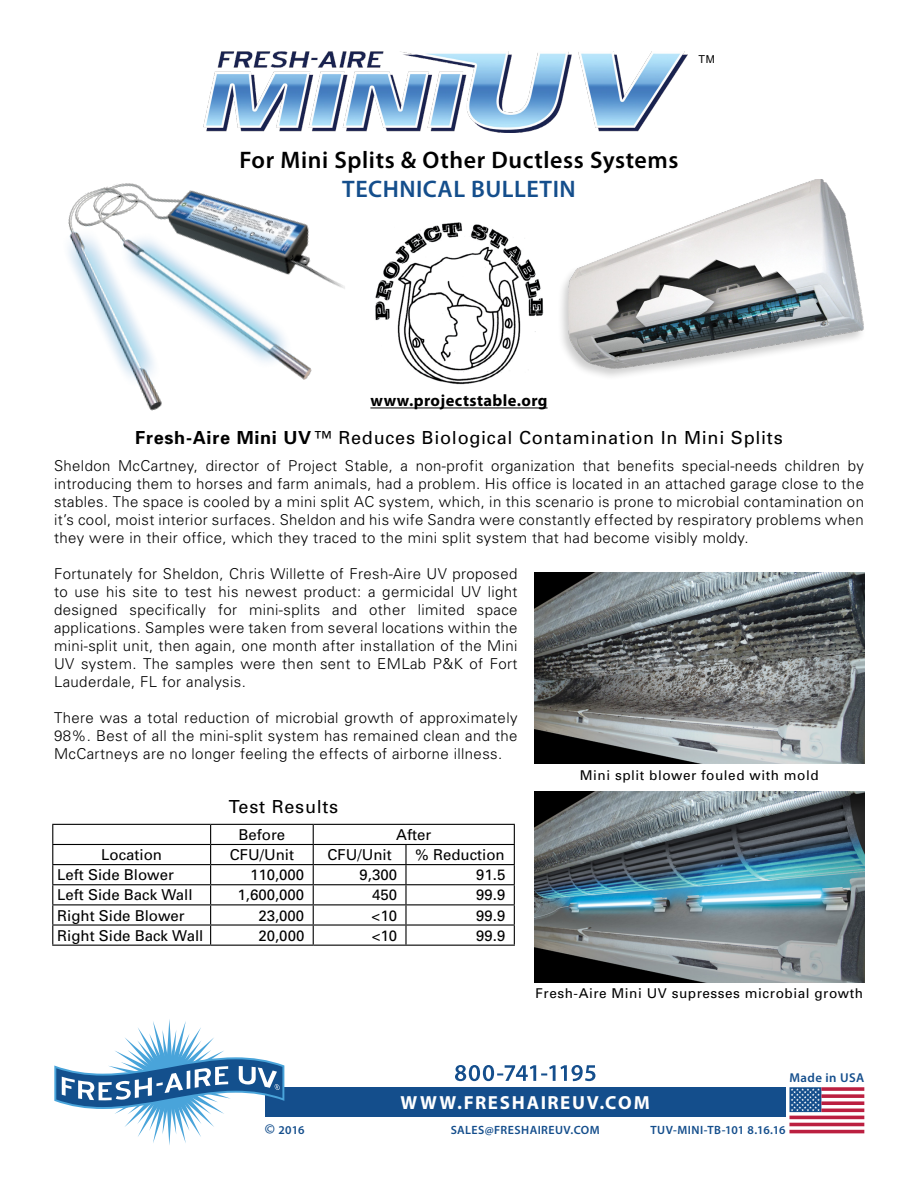
<style>
.page{position:relative;width:918px;height:1188px;background:#fff}
.page>*{position:absolute;margin:0;border:0;box-sizing:border-box;transform-origin:0 0}
.t1{font:600 24px "Myriad Pro";letter-spacing:.025em;color:#000}
.t2{font:600 24px "Myriad Pro";letter-spacing:.02em;color:#144e8c}
.t3{font:700 19.05px "Myriad Pro";letter-spacing:.095em;color:#fff}
.t4{font:18px "Univers";letter-spacing:.04em;color:#000}
.t5{font:700 16.5px "Myriad Pro";letter-spacing:.025em;color:#000}
.t6{font:300 15px/18px "Univers";letter-spacing:.025em;color:#000;text-align:justify}
.t7{font:15px "Univers";color:#000}
.t8{font:13.5px "Univers";letter-spacing:.04em;color:#000}
.t9{font:600 12.9px "Myriad Pro";letter-spacing:.03em;color:#144e8c}
.t10{font:600 12px "Myriad Pro";letter-spacing:.03em;color:#144e8c}
.t11{font:10.95px "Arial";color:#000}
.s1{font-weight:700}
.s2{font-size:15px}
</style>
<div class="page">
<img style="left:375px;top:222px;width:169px;height:163px">
<hr style="left:370px;top:408px;width:178px;height:1px;background:#000">
<img style="left:534px;top:791px;width:331px;height:191px">
<img style="left:534px;top:572px;width:331px;height:192px">
<img style="left:68px;top:183px;width:277px;height:228px">
<div style="left:557px;top:178px;width:310px;height:203px;background:#000;opacity:.2"></div>
<img style="left:568px;top:179px;width:296px;height:190px">
<img style="left:203px;top:51px;width:484px;height:82px">
<hr style="left:52px;top:824px;width:159px;height:1px;background:#000">
<hr style="left:211px;top:824px;width:102px;height:1px;background:#000">
<hr style="left:313px;top:824px;width:93px;height:1px;background:#000">
<hr style="left:406px;top:824px;width:109px;height:1px;background:#000">
<hr style="left:52px;top:844px;width:159px;height:1px;background:#000">
<hr style="left:211px;top:844px;width:102px;height:1px;background:#000">
<hr style="left:313px;top:844px;width:93px;height:1px;background:#000">
<hr style="left:406px;top:844px;width:109px;height:1px;background:#000">
<hr style="left:52px;top:864px;width:159px;height:1px;background:#000">
<hr style="left:211px;top:864px;width:102px;height:1px;background:#000">
<hr style="left:313px;top:864px;width:93px;height:1px;background:#000">
<hr style="left:406px;top:864px;width:109px;height:1px;background:#000">
<hr style="left:52px;top:884px;width:159px;height:1px;background:#000">
<hr style="left:211px;top:884px;width:102px;height:1px;background:#000">
<hr style="left:313px;top:884px;width:93px;height:1px;background:#000">
<hr style="left:406px;top:884px;width:109px;height:1px;background:#000">
<hr style="left:52px;top:904px;width:159px;height:1px;background:#000">
<hr style="left:211px;top:904px;width:102px;height:1px;background:#000">
<hr style="left:313px;top:904px;width:93px;height:1px;background:#000">
<hr style="left:406px;top:904px;width:109px;height:1px;background:#000">
<hr style="left:52px;top:924px;width:159px;height:2px;background:#000">
<svg style="left:52px;top:825px;width:1px;height:120px"></svg>
<hr style="left:211px;top:924px;width:102px;height:2px;background:#000">
<svg style="left:210px;top:825px;width:1px;height:120px"></svg>
<hr style="left:313px;top:924px;width:93px;height:2px;background:#000">
<svg style="left:313px;top:825px;width:1px;height:120px"></svg>
<hr style="left:406px;top:924px;width:109px;height:2px;background:#000">
<svg style="left:405px;top:845px;width:2px;height:100px"></svg>
<svg style="left:514px;top:825px;width:1px;height:120px"></svg>
<hr style="left:52px;top:945px;width:159px;height:1px;background:#000">
<hr style="left:211px;top:945px;width:102px;height:1px;background:#000">
<hr style="left:313px;top:945px;width:93px;height:1px;background:#000">
<hr style="left:406px;top:945px;width:109px;height:1px;background:#000">
<div style="left:265px;top:1087px;width:521px;height:30px;background:#144e8c"></div>
<svg style="left:789px;top:1087px;width:32px;height:25px"></svg>
<svg style="left:821px;top:1087px;width:43px;height:4px"></svg>
<svg style="left:821px;top:1094px;width:43px;height:4px"></svg>
<svg style="left:821px;top:1101px;width:43px;height:4px"></svg>
<hr style="left:821px;top:1109px;width:43px;height:3px;background:#bb1f40">
<hr style="left:789px;top:1116px;width:75px;height:3px;background:#bb1f40">
<hr style="left:789px;top:1123px;width:75px;height:3px;background:#bb1f40">
<hr style="left:789px;top:1130px;width:75px;height:3px;background:#bb1f40">
<svg style="left:455px;top:1065px;width:140px;height:16px"></svg>
<svg style="left:54px;top:1019px;width:230px;height:126px"></svg>
<p class="t11" style="left:698px;top:51px;width:18px">TM</p>
<h1 class="t1" style="left:239px;top:146px;width:441px">For Mini Splits &amp; Other Ductless Systems</h1>
<h1 class="t2" style="left:342px;top:176px;width:235px">TECHNICAL BULLETIN</h1>
<p class="t5" style="left:370px;top:391px;width:179px">www.projectstable.org</p>
<p class="t4" style="left:135px;top:427px;width:649px"><span class="s1">Fresh-Aire Mini UV</span> ™ Reduces Biological Contamination In Mini Splits</p>
<p class="t6" style="left:54px;top:457px;width:812px">Sheldon McCartney, director of Project Stable, a non-profit organization that benefits special-needs children by introducing them to horses and farm animals, had a problem. His office is located in an attached garage close to the stables. The space is cooled by a mini split AC system, which, in this scenario is prone to microbial contamination on it’s cool, moist interior surfaces. Sheldon and his wife Sandra were constantly effected by respiratory problems when they were in their office, which they traced to the mini split system that had become visibly moldy.</p>
<p class="t6" style="left:54px;top:565px;width:465px">Fortunately for Sheldon, Chris Willette of Fresh-Aire UV proposed to use his site to test his newest product: a germicidal UV light designed specifically for mini-splits and other limited space applications. Samples were taken from several locations within the mini-split unit, then again, one month after installation of the Mini UV system. The samples were then sent to EMLab P&amp;K of Fort Lauderdale, FL for analysis.</p>
<p class="t6" style="left:54px;top:709px;width:465px">There was a total reduction of microbial growth of approximately 98%. Best of all the mini-split system has remained clean and the McCartneys are no longer feeling the effects of airborne illness.</p>
<p class="t4" style="left:229px;top:796px;width:111px">Test Results</p>
<p class="t7" style="left:239px;top:826px;width:48px">Before</p>
<p class="t7" style="left:396px;top:826px;width:36px">After</p>
<p class="t7" style="left:101px;top:846px;width:62px">Location</p>
<p class="t7" style="left:230px;top:846px;width:66px">CFU/Unit</p>
<p class="t7" style="left:328px;top:846px;width:66px">CFU/Unit</p>
<p class="t7" style="left:416px;top:846px;width:91px">% Reduction</p>
<p class="t7" style="left:57px;top:866px;width:118px">Left Side Blower</p>
<p class="t7" style="left:250px;top:866px;width:56px">110,000</p>
<p class="t7" style="left:360px;top:866px;width:39px">9,300</p>
<p class="t7" style="left:476px;top:866px;width:31px">91.5</p>
<p class="t7" style="left:57px;top:886px;width:137px">Left Side Back Wall</p>
<p class="t7" style="left:238px;top:886px;width:68px">1,600,000</p>
<p class="t7" style="left:372px;top:886px;width:27px">450</p>
<p class="t7" style="left:476px;top:886px;width:31px">99.9</p>
<p class="t7" style="left:57px;top:907px;width:129px">Right Side Blower</p>
<p class="t7" style="left:258px;top:907px;width:47px">23,000</p>
<p class="t7" style="left:372px;top:907px;width:27px">&lt;10</p>
<p class="t7" style="left:476px;top:907px;width:31px">99.9</p>
<p class="t7" style="left:57px;top:927px;width:148px">Right Side Back Wall</p>
<p class="t7" style="left:258px;top:927px;width:47px">20,000</p>
<p class="t7" style="left:372px;top:927px;width:27px">&lt;10</p>
<p class="t7" style="left:476px;top:927px;width:31px">99.9</p>
<p class="t8" style="left:580px;top:767px;width:240px">Mini split blower fouled with mold</p>
<p class="t8" style="left:535px;top:985px;width:329px">Fresh-Aire Mini UV supresses microbial growth</p>
<p class="t9" style="left:789px;top:1071px;width:76px">Made in USA</p>
<p class="t3" style="left:401px;top:1092px;width:251px">WWW.FRESHAIREUV.COM</p>
<p class="t10" style="left:265px;top:1123px;width:41px"><span class="s2">©</span> 2016</p>
<p class="t10" style="left:451px;top:1123px;width:150px">SALES@FRESHAIREUV.COM</p>
<p class="t10" style="left:651px;top:1123px;width:136px">TUV-MINI-TB-101 8.16.16</p>
</div>
